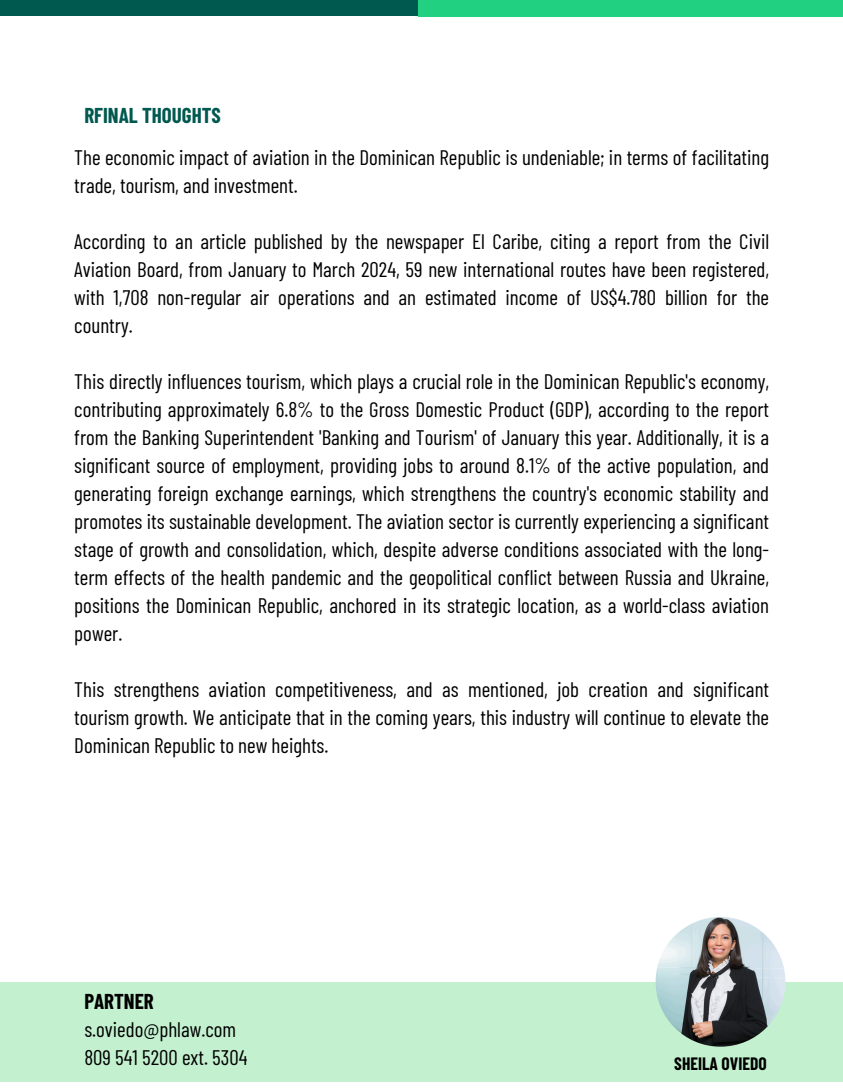
<style>
.page{position:relative;width:843px;height:1092px;background:#fff}
.page>*{position:absolute;margin:0;border:0;box-sizing:border-box;transform-origin:0 0}
.t1{font:21px/28px "Barlow Condensed";color:#000;text-align:justify}
.t2{font:700 21px "Barlow Condensed";color:#005950}
.t3{font:700 21px "Barlow Condensed";color:#000}
.t4{font:700 17.5px "Barlow Condensed";color:#000}
</style>
<div class="page">
<div style="left:0;top:0;width:418px;height:16px;background:#00594f"></div>
<div style="left:418px;top:0;width:425px;height:16px;background:#22d081"></div>
<div style="left:0;top:982px;width:843px;height:99px;background:#c3f1cf"></div>
<img style="left:655px;top:917px;width:130px;height:130px;border-radius:50%">
<h1 class="t2" style="left:84px;top:102px;width:138px">RFINAL THOUGHTS</h1>
<h2 class="t1" style="left:74px;top:142px;width:696px">The economic impact of aviation in the Dominican Republic is undeniable; in terms of facilitating trade, tourism, and investment.</h2>
<h2 class="t1" style="left:74px;top:226px;width:696px">According to an article published by the newspaper El Caribe, citing a report from the Civil Aviation Board, from January to March 2024, 59 new international routes have been registered, with 1,708 non-regular air operations and an estimated income of US$4.780 billion for the country.</h2>
<h2 class="t1" style="left:74px;top:366px;width:696px">This directly influences tourism, which plays a crucial role in the Dominican Republic's economy, contributing approximately 6.8% to the Gross Domestic Product (GDP), according to the report from the Banking Superintendent 'Banking and Tourism' of January this year. Additionally, it is a significant source of employment, providing jobs to around 8.1% of the active population, and generating foreign exchange earnings, which strengthens the country's economic stability and promotes its sustainable development. The aviation sector is currently experiencing a significant stage of growth and consolidation, which, despite adverse conditions associated with the long&shy;term effects of the health pandemic and the geopolitical conflict between Russia and Ukraine, positions the Dominican Republic, anchored in its strategic location, as a world-class aviation power.</h2>
<h2 class="t1" style="left:74px;top:674px;width:696px">This strengthens aviation competitiveness, and as mentioned, job creation and significant tourism growth. We anticipate that in the coming years, this industry will continue to elevate the Dominican Republic to new heights.</h2>
<p class="t3" style="left:84px;top:988px;width:71px">PARTNER</p>
<p class="t1" style="left:84px;top:1015px;width:165px">s.oviedo@phlaw.com<br>809 541 5200 ext. 5304</p>
<p class="t4" style="left:674px;top:1052px;width:94px">SHEILA OVIEDO</p>
</div>
